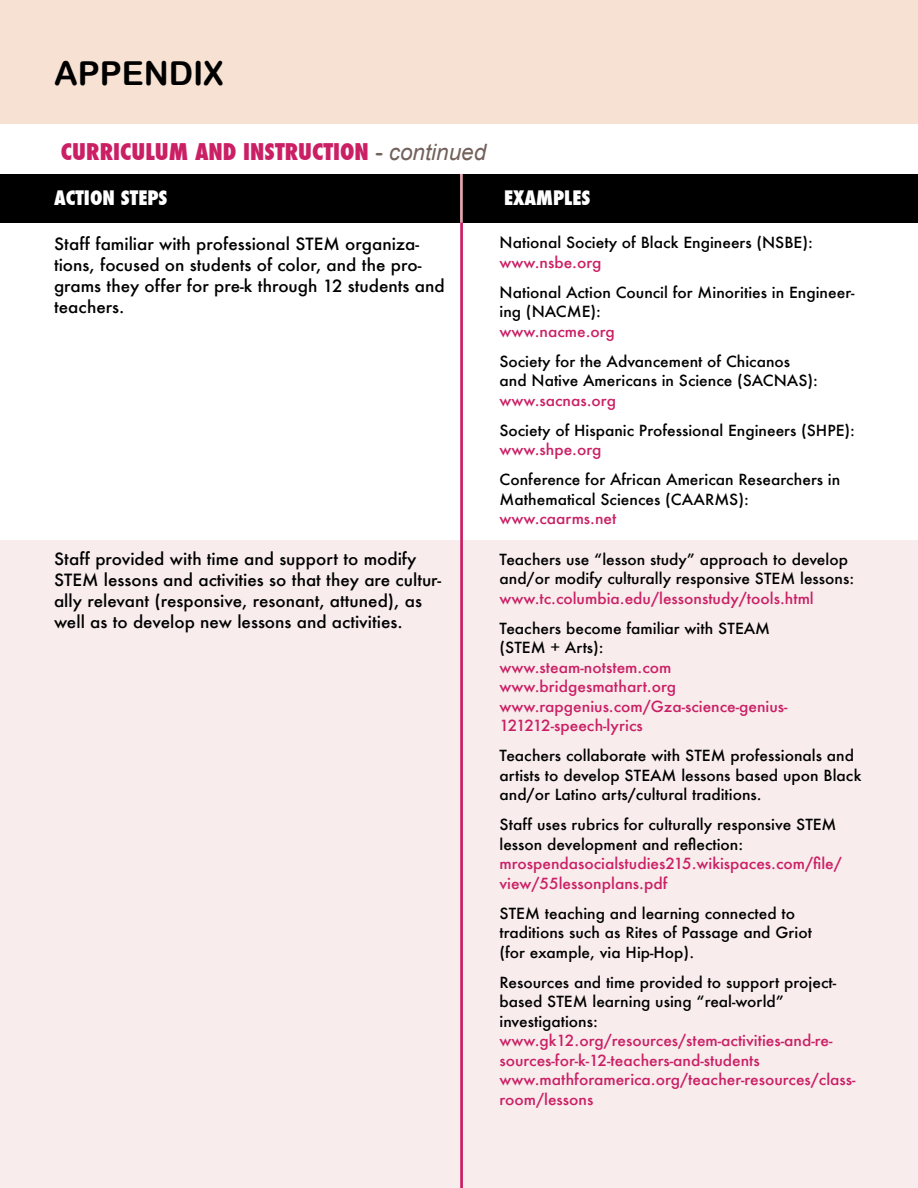
<style>
.page{position:relative;width:918px;height:1188px;background:#fff}
.page>*{position:absolute;margin:0;border:0;box-sizing:border-box;transform-origin:0 0}
.t1{font:33px "Arial Rounded MT Bold";color:#000}
.t2{font:800 condensed 22.5px "Futura";color:#ca1f64}
.t3{font:800 condensed 19.5px "Futura";color:#fff}
.t4{font:500 16.5px/21px "Futura";color:#000;scale:1.04 1}
.t5{font:500 15px/19.5px "Futura";color:#000;scale:1.04 1}
.t6{font:500 15px/19.5px "Futura";color:#ca1f64;scale:1.04 1}
.s1{font-family:"Arial Rounded MT Bold";font-weight:400;font-stretch:normal;color:#73615b}
.s2{font-family:"Arial";font-weight:400;font-style:italic;font-stretch:normal;color:#73615b}
</style>
<div class="page">
<div style="left:0;top:540px;width:918px;height:648px;background:#f8eced"></div>
<div style="left:0;top:173px;width:918px;height:49px;background:#000"></div>
<hr style="left:460px;top:173px;width:3px;height:49px;background:#e4a6b1">
<hr style="left:460px;top:223px;width:3px;height:965px;background:#ca1f64">
<div style="left:0;top:0;width:918px;height:129px;background:#f6e1d3"></div>
<div style="left:0;top:124px;width:918px;height:49px;background:#fff"></div>
<h1 class="t1" style="left:54px;top:54px;width:171px">APPENDIX</h1>
<h2 class="t2" style="left:61px;top:136px;width:427px">CURRICULUM AND INSTRUCTION <span class="s1">‑</span> <span class="s2">continued</span></h2>
<h3 class="t3" style="left:54px;top:184px;width:115px">ACTION STEPS</h3>
<p class="t4" style="left:54px;top:233px;width:377px">Staff familiar with professional STEM organiza&shy;tions, focused on students of color, and the pro&shy;grams they offer for pre-k through 12 students and teachers.</p>
<p class="t4" style="left:54px;top:548px;width:374px">Staff provided with time and support to modify STEM lessons and activities so that they are cultur&shy;ally relevant (responsive, resonant, attuned), as well as to develop new lessons and activities.</p>
<h3 class="t3" style="left:504px;top:184px;width:88px">EXAMPLES</h3>
<p class="t5" style="left:500px;top:233px;width:303px">National Society of Black Engineers (NSBE):</p>
<p class="t6" style="left:500px;top:252px;width:100px">www.nsbe.org</p>
<p class="t5" style="left:500px;top:282px;width:343px">National Action Council for Minorities in Engineer&shy;ing (NACME):</p>
<p class="t6" style="left:500px;top:321px;width:113px">www.nacme.org</p>
<p class="t5" style="left:500px;top:351px;width:308px">Society for the Advancement of Chicanos and Native Americans in Science (SACNAS):</p>
<p class="t6" style="left:500px;top:390px;width:114px">www.sacnas.org</p>
<p class="t5" style="left:500px;top:420px;width:343px">Society of Hispanic Professional Engineers (SHPE):</p>
<p class="t6" style="left:500px;top:440px;width:100px">www.shpe.org</p>
<p class="t5" style="left:500px;top:470px;width:329px">Conference for African American Researchers in<br>Mathematical Sciences (CAARMS):</p>
<p class="t6" style="left:500px;top:509px;width:114px">www.caarms.net</p>
<p class="t5" style="left:500px;top:549px;width:343px">Teachers use “lesson study” approach to develop and/or modify culturally responsive STEM lessons:</p>
<p class="t6" style="left:500px;top:588px;width:304px">www.tc.columbia.edu/lessonstudy/tools.html</p>
<p class="t5" style="left:500px;top:618px;width:262px">Teachers become familiar with STEAM (STEM + Arts):</p>
<p class="t6" style="left:500px;top:657px;width:279px">www.steam-notstem.com www.bridgesmathart.org www.rapgenius.com/Gza-science-genius-<br>121212-speech-lyrics</p>
<p class="t5" style="left:500px;top:746px;width:350px">Teachers collaborate with STEM professionals and artists to develop STEAM lessons based upon Black and/or Latino arts/cultural traditions.</p>
<p class="t5" style="left:500px;top:815px;width:326px">Staff uses rubrics for culturally responsive STEM lesson development and reflection:</p>
<p class="t6" style="left:500px;top:854px;width:331px">mrospendasocialstudies215.wikispaces.com/file/ view/55lessonplans.pdf</p>
<p class="t5" style="left:500px;top:903px;width:302px">STEM teaching and learning connected to traditions such as Rites of Passage and Griot (for example, via Hip-Hop).</p>
<p class="t5" style="left:500px;top:972px;width:325px">Resources and time provided to support project&shy;based STEM learning using “real-world” investigations:</p>
<p class="t6" style="left:500px;top:1031px;width:344px">www.gk12.org/resources/stem-activities-and-re&shy;sources-for-k-12-teachers-and-students www.mathforamerica.org/teacher-resources/class&shy;room/lessons</p>
</div>
